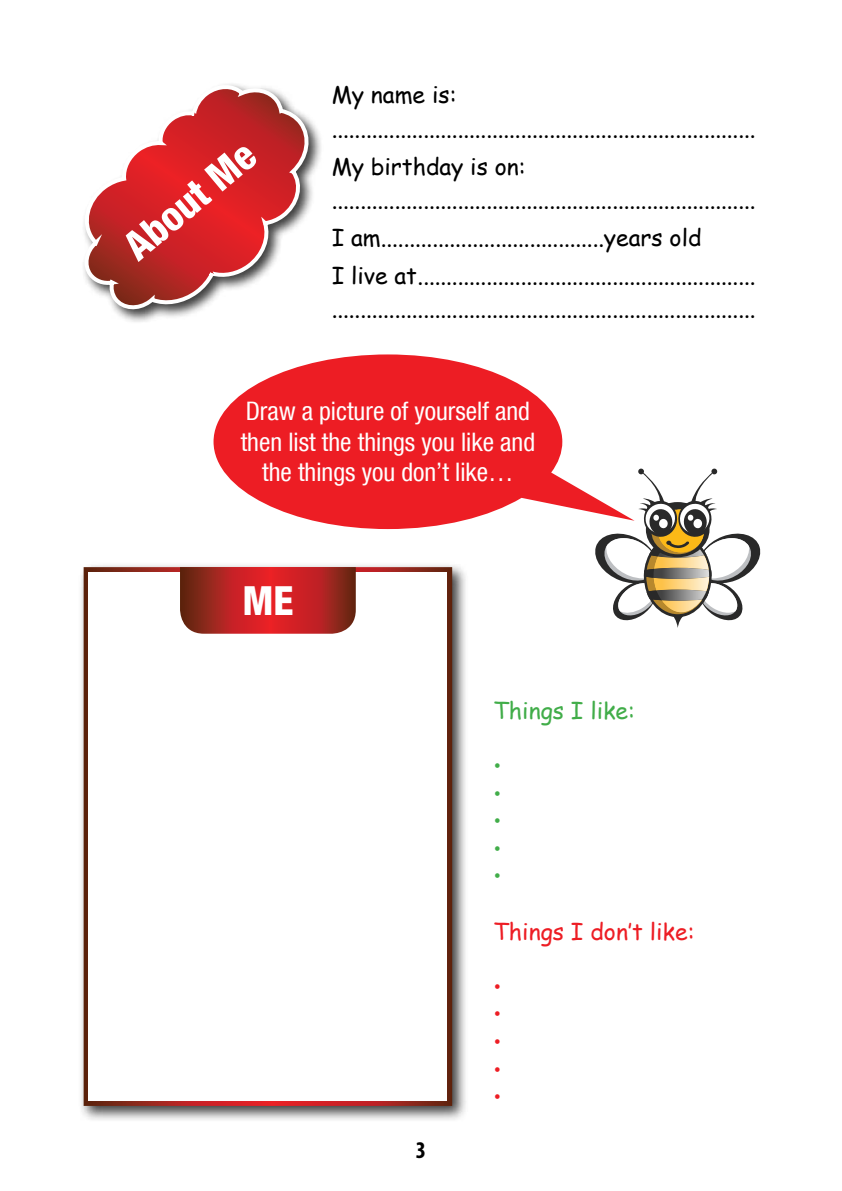
<style>
.page{position:relative;width:842px;height:1191px;background:#fff}
.page>*{position:absolute;margin:0;border:0;box-sizing:border-box;transform-origin:0 0}
.t1{font:800 condensed 40px "Helvetica Neue LT Com";color:#fff}
.t2{font:condensed 25.4px/30.6px "Helvetica Neue LT Com";color:#fff;text-align:center}
.t3{font:700 condensed 24px "Myriad Pro";color:#000}
.t4{font:23px/33.6px "Comic Sans MS";color:#000}
.t5{font:23px/27.6px "Comic Sans MS";color:#ed1d24;text-align:justify}
.t6{font:23px/27.6px "Comic Sans MS";color:#41ad49;text-align:justify}
</style>
<div class="page">
<div style="left:81px;top:81px;width:243px;height:243px;background:#000;opacity:.75"></div>
<svg style="left:81px;top:85px;width:230px;height:229px"></svg>
<div style="left:78px;top:562px;width:391px;height:560px;background:#000;opacity:.75"></div>
<div style="left:84px;top:567px;width:368px;height:539px;background:#fff;border:10px solid #fff"></div>
<svg style="left:180px;top:567px;width:176px;height:66px"></svg>
<div style="left:638px;top:468px;width:6px;height:7px;background:#292929;border-radius:2px"></div>
<svg style="left:595px;top:473px;width:166px;height:155px"></svg>
<svg style="left:687px;top:514px;width:7px;height:7px"></svg>
<div style="left:711px;top:468px;width:6px;height:7px;background:#292929;border-radius:2px"></div>
<svg style="left:214px;top:354px;width:421px;height:175px;fill:#ed1d24"></svg>
<h1 class="t1" style="left:114px;top:232px;width:159px;rotate:-40deg">About Me</h1>
<p class="t4" style="left:332px;top:78px;width:425px">My name is: ..........................................................................</p>
<p class="t4" style="left:332px;top:149px;width:425px">My birthday is on: ..........................................................................</p>
<p class="t4" style="left:332px;top:218px;width:425px;line-height:37.6px">I am.......................................years old<br>I live at...........................................................</p>
<p class="t4" style="left:332px;top:291px;width:425px">..........................................................................</p>
<p class="t2" style="left:241px;top:396px;width:296px">Draw a picture of yourself and then list the things you like and the things you don’t like…</p>
<h1 class="t1" style="left:242px;top:576px;width:53px">ME</h1>
<p class="t3" style="left:416px;top:1135px;width:12px">3</p>
<p class="t6" style="left:493px;top:696px;width:143px">Things I like:</p>
<p class="t6" style="left:493px;top:751px;width:10px">• • • • •</p>
<p class="t5" style="left:493px;top:916px;width:203px">Things I don’t like:</p>
<p class="t5" style="left:493px;top:972px;width:10px">• • • • •</p>
</div>
